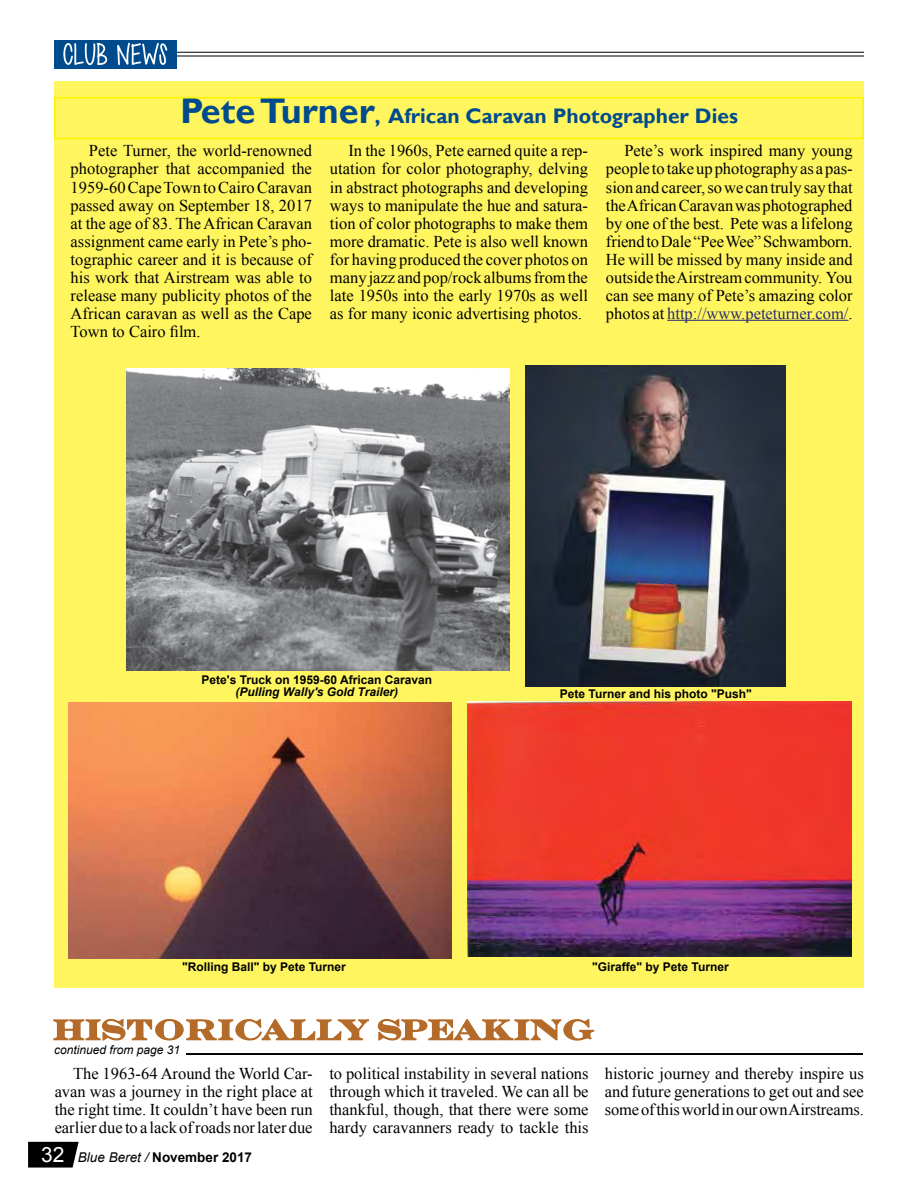
<style>
.page{position:relative;width:918px;height:1188px;background:#fff}
.page>*{position:absolute;margin:0;border:0;box-sizing:border-box;transform-origin:0 0}
.t1{font:700 21px "Gill Sans";color:#004b8d}
.t2{font:16.5px/18px "Times New Roman";color:#000;text-align:justify}
.t3{font:700 13.5px "Arial";color:#000}
.t4{font:700 12px "Arial";color:#000}
.t5{font:italic 700 12px "Arial";color:#000}
.t6{font:italic 12px "Arial";color:#000}
.s1{font-size:36px}
.s2{color:#282974}
.s3{font-weight:400;font-size:21px;color:#fff}
.s4{font-weight:400;font-style:italic}
</style>
<div class="page">
<svg style="left:28px;top:1142px;width:51px;height:26px"></svg>
<hr style="left:63px;top:52px;width:801px;height:1px;background:#000">
<hr style="left:63px;top:56px;width:801px;height:1px;background:#000">
<div style="left:54px;top:40px;width:123px;height:28px;background:#004b8d"></div>
<svg style="left:63px;top:43px;width:104px;height:22px"></svg>
<div style="left:54px;top:81px;width:810px;height:907px;background:#fff65f"></div>
<div style="left:54px;top:97px;width:810px;height:42px;border:2px solid #fff200"></div>
<hr style="left:667px;top:320px;width:182px;height:1px;background:#282974">
<img style="left:68px;top:703px;width:384px;height:256px">
<img style="left:126px;top:368px;width:383px;height:302px">
<img style="left:525px;top:366px;width:260px;height:320px">
<img style="left:467px;top:702px;width:385px;height:255px">
<div style="left:186px;top:1051px;width:679px;height:5px;background:#000;opacity:.75"></div>
<svg style="left:377px;top:1018px;width:218px;height:23px"></svg>
<svg style="left:53px;top:1018px;width:316px;height:23px"></svg>
<p class="t1" style="left:180px;top:104px;width:559px"><span class="s1">Pete Turner</span>, African Caravan Photographer Dies</p>
<p class="t2" style="left:330px;top:142px;width:260px;text-indent:18px">In the 1960s, Pete earned quite a rep&shy;utation for color photography, delving in abstract photographs and developing ways to manipulate the hue and satura&shy;tion of color photographs to make them more dramatic. Pete is also well known for having produced the cover photos on many jazz and pop/rock albums from the late 1950s into the early 1970s as well as for many iconic advertising photos.</p>
<p class="t2" style="left:606px;top:142px;width:248px;text-indent:18px">Pete’s work inspired many young people to take up photography as a pas&shy;sion and career, so we can truly say that the African Caravan was photographed by one of the best. Pete was a lifelong friend to Dale “Pee Wee” Schwamborn.<br>He will be missed by many inside and outside the Airstream community. You can see many of Pete’s amazing color photos at <span class="s2">http://www.peteturner.com/</span>.</p>
<p class="t2" style="left:71px;top:142px;width:243px;text-indent:18px">Pete Turner, the world-renowned photographer that accompanied the 1959-60 Cape Town to Cairo Caravan passed away on September 18, 2017 at the age of 83. The African Caravan assignment came early in Pete’s pho&shy;tographic career and it is because of his work that Airstream was able to release many publicity photos of the African caravan as well as the Cape Town to Cairo film.</p>
<p class="t4" style="left:202px;top:671px;width:232px">Pete's Truck on 1959-60 African Caravan</p>
<p class="t5" style="left:236px;top:685px;width:164px">(Pulling Wally's Gold Trailer)</p>
<p class="t4" style="left:182px;top:959px;width:165px">"Rolling Ball" by Pete Turner</p>
<p class="t6" style="left:54px;top:1043px;width:128px">continued from page 31</p>
<p class="t4" style="left:560px;top:686px;width:193px">Pete Turner and his photo "Push"</p>
<p class="t4" style="left:592px;top:959px;width:138px">"Giraffe" by Pete Turner</p>
<p class="t2" style="left:55px;top:1064px;width:260px;text-indent:18px">The 1963-64 Around the World Car&shy;avan was a journey in the right place at the right time. It couldn’t have been run earlier due to a lack of roads nor later due</p>
<p class="t3" style="left:41px;top:1149px;width:212px"><span class="s3">32</span> <span class="s4">Blue Beret /</span> November 2017</p>
<p class="t2" style="left:329px;top:1064px;width:261px">to political instability in several nations through which it traveled. We can all be thankful, though, that there were some hardy caravanners ready to tackle this</p>
<p class="t2" style="left:605px;top:1064px;width:261px">historic journey and thereby inspire us and future generations to get out and see some of this world in our own Airstreams.</p>
</div>
